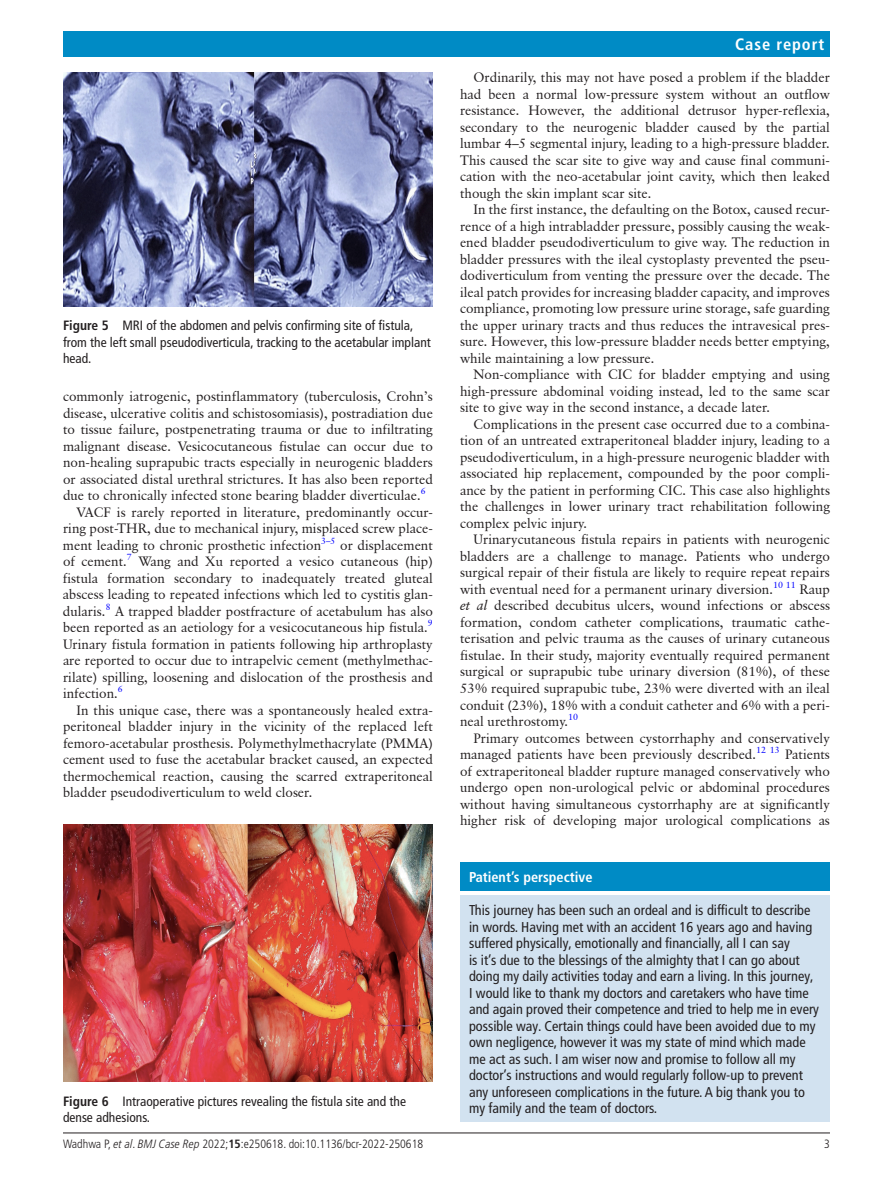
<style>
.page{position:relative;width:893px;height:1191px;background:#fff}
.page>*{position:absolute;margin:0;border:0;box-sizing:border-box;transform-origin:0 0}
.t1{font:700 condensed 16.5px "Frutiger LT Pro";letter-spacing:.055em;color:#fff}
.t2{font:condensed 14.25px/16.5px "Frutiger LT Pro";color:#231f20}
.t3{font:700 condensed 14.25px "Frutiger LT Pro";color:#fff}
.t4{font:13.5px/16.5px "Classical Garamond BT";color:#231f20;text-align:justify}
.t5{font:condensed 13.5px/16.5px "Frutiger LT Pro";color:#231f20}
.t6{font:300 condensed 12px "Frutiger LT Pro";color:#231f20}
.s1{font-weight:700}
.s2{font-style:italic}
</style>
<div class="page">
<hr style="left:63px;top:1132px;width:767px;height:1px;background:#231f20">
<div style="left:63px;top:31px;width:767px;height:25px;background:#008bc5"></div>
<img style="left:63px;top:72px;width:370px;height:234px">
<img style="left:63px;top:825px;width:370px;height:256px">
<div style="left:460px;top:862px;width:370px;height:29px;background:#008bc5"></div>
<div style="left:460px;top:895px;width:370px;height:227px;background:#d2e2f0"></div>
<p class="t5" style="left:63px;top:317px;width:369px"><span class="s1">Figure 5</span> MRI of the abdomen and pelvis confirming site of fistula, from the left small pseudodiverticula, tracking to the acetabular implant head.</p>
<p class="t4" style="left:63px;top:388px;width:371px">commonly iatrogenic, postinflammatory (tuberculosis, Crohn’s</p>
<p class="t4" style="left:63px;top:404px;width:371px">disease, ulcerative colitis and schistosomiasis), postradiation due</p>
<p class="t4" style="left:63px;top:421px;width:371px">to tissue failure, postpenetrating trauma or due to infiltrating</p>
<p class="t4" style="left:63px;top:437px;width:371px">malignant disease. Vesicocutaneous fistulae can occur due to</p>
<p class="t4" style="left:63px;top:454px;width:371px">non-healing suprapubic tracts especially in neurogenic bladders</p>
<p class="t4" style="left:63px;top:470px;width:371px">or associated distal urethral strictures. It has also been reported</p>
<p class="t4" style="left:63px;top:487px;width:364px">due to chronically infected stone bearing bladder diverticulae.<sup>6</sup></p>
<p class="t4" style="left:76px;top:503px;width:358px">VACF is rarely reported in literature, predominantly occur-</p>
<p class="t4" style="left:63px;top:520px;width:371px">ring post-THR, due to mechanical injury, misplaced screw place-</p>
<p class="t4" style="left:63px;top:536px;width:371px">ment leading to chronic prosthetic infection<sup>3–5</sup> or displacement</p>
<p class="t4" style="left:63px;top:553px;width:70px">of cement.<sup>7</sup></p>
<p class="t4" style="left:63px;top:553px;width:371px;text-indent:75px">Wang and Xu reported a vesico cutaneous (hip) fistula formation secondary to inadequately treated gluteal abscess leading to repeated infections which led to cystitis glan&shy;dularis.<sup>8</sup> A trapped bladder postfracture of acetabulum has also been reported as an aetiology for a vesicocutaneous hip fistula.<sup>9<br></sup>Urinary fistula formation in patients following hip arthroplasty are reported to occur due to intrapelvic cement (methylmethac&shy;rilate) spilling, loosening and dislocation of the prosthesis and infection.<sup>6</sup></p>
<p class="t4" style="left:63px;top:701px;width:371px;text-indent:14px">In this unique case, there was a spontaneously healed extra&shy;peritoneal bladder injury in the vicinity of the replaced left femoro-acetabular prosthesis. Polymethylmethacrylate (PMMA) cement used to fuse the acetabular bracket caused, an expected thermochemical reaction, causing the scarred extraperitoneal bladder pseudodiverticulum to weld closer.</p>
<p class="t5" style="left:63px;top:1092px;width:345px"><span class="s1">Figure 6</span> Intraoperative pictures revealing the fistula site and the dense adhesions.</p>
<p class="t1" style="left:735px;top:34px;width:91px">Case report</p>
<p class="t4" style="left:460px;top:69px;width:371px;text-indent:14px">Ordinarily, this may not have posed a problem if the bladder had been a normal low-pressure system without an outflow resistance. However, the additional detrusor hyper-reflexia, secondary to the neurogenic bladder caused by the partial lumbar 4–5 segmental injury, leading to a high-pressure bladder.<br>This caused the scar site to give way and cause final communi&shy;cation with the neo-acetabular joint cavity, which then leaked though the skin implant scar site.</p>
<p class="t4" style="left:460px;top:201px;width:371px;text-indent:14px">In the first instance, the defaulting on the Botox, caused recur&shy;rence of a high intrabladder pressure, possibly causing the weak&shy;ened bladder pseudodiverticulum to give way. The reduction in bladder pressures with the ileal cystoplasty prevented the pseu&shy;dodiverticulum from venting the pressure over the decade. The ileal patch provides for increasing bladder capacity, and improves compliance, promoting low pressure urine storage, safe guarding the upper urinary tracts and thus reduces the intravesical pres&shy;sure. However, this low-pressure bladder needs better emptying, while maintaining a low pressure.</p>
<p class="t4" style="left:460px;top:366px;width:371px;text-indent:14px">Non-compliance with CIC for bladder emptying and using high-pressure abdominal voiding instead, led to the same scar site to give way in the second instance, a decade later.</p>
<p class="t4" style="left:460px;top:416px;width:371px;text-indent:14px">Complications in the present case occurred due to a combina&shy;tion of an untreated extraperitoneal bladder injury, leading to a pseudodiverticulum, in a high-pressure neurogenic bladder with associated hip replacement, compounded by the poor compli&shy;ance by the patient in performing CIC. This case also highlights the challenges in lower urinary tract rehabilitation following complex pelvic injury.</p>
<p class="t4" style="left:460px;top:531px;width:371px;text-indent:14px">Urinarycutaneous fistula repairs in patients with neurogenic bladders are a challenge to manage. Patients who undergo surgical repair of their fistula are likely to require repeat repairs with eventual need for a permanent urinary diversion.<sup>10</sup> <sup>11</sup> Raup <span class="s2">et al</span> described decubitus ulcers, wound infections or abscess formation, condom catheter complications, traumatic cathe&shy;terisation and pelvic trauma as the causes of urinary cutaneous fistulae. In their study, majority eventually required permanent surgical or suprapubic tube urinary diversion (81%), of these 53% required suprapubic tube, 23% were diverted with an ileal conduit (23%), 18% with a conduit catheter and 6% with a peri&shy;neal urethrostomy.<sup>10</sup></p>
<p class="t4" style="left:460px;top:729px;width:371px;text-indent:14px">Primary outcomes between cystorrhaphy and conservatively managed patients have been previously described.<sup>12</sup> <sup>13</sup> Patients of extraperitoneal bladder rupture managed conservatively who undergo open non-urological pelvic or abdominal procedures without having simultaneous cystorrhaphy are at significantly higher risk of developing major urological complications as</p>
<p class="t3" style="left:469px;top:869px;width:125px">Patient’s perspective</p>
<p class="t2" style="left:469px;top:902px;width:351px">This journey has been such an ordeal and is difficult to describe in words. Having met with an accident 16 years ago and having suffered physically, emotionally and financially, all I can say<br>is it’s due to the blessings of the almighty that I can go about doing my daily activities today and earn a living. In this journey, I would like to thank my doctors and caretakers who have time and again proved their competence and tried to help me in every possible way. Certain things could have been avoided due to my own negligence, however it was my state of mind which made me act as such. I am wiser now and promise to follow all my doctor’s instructions and would regularly follow-up to prevent any unforeseen complications in the future. A big thank you to my family and the team of doctors.</p>
<p class="t6" style="left:63px;top:1136px;width:362px">Wadhwa P, <span class="s2">et al</span>. <span class="s2">BMJ Case Rep</span> 2022;<span class="s1">15</span>:e250618. doi:10.1136/bcr-2022-250618</p>
<p class="t6" style="left:824px;top:1136px;width:7px">3</p>
</div>
